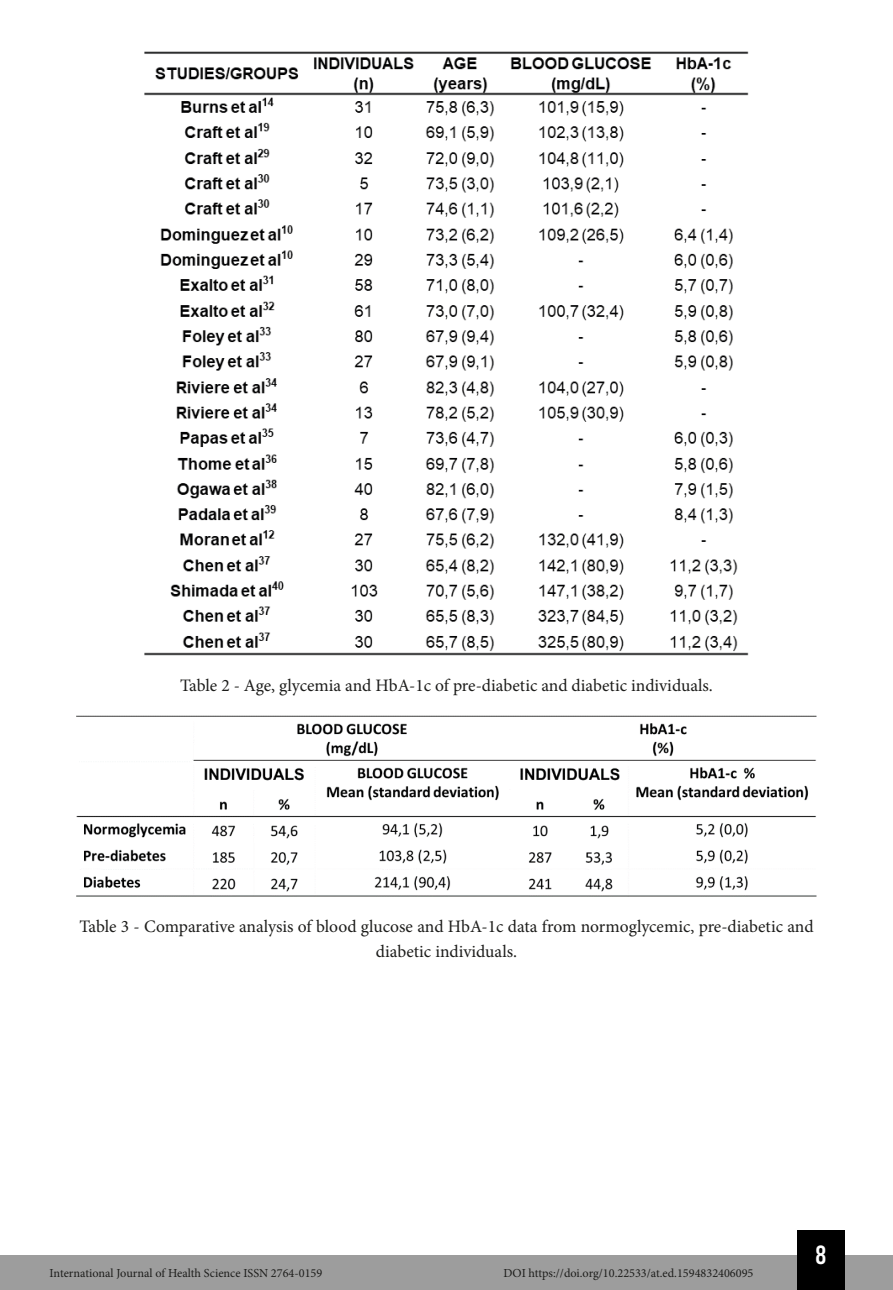
<style>
.page{position:relative;width:893px;height:1290px;background:#fff}
.page>*{position:absolute;margin:0;border:0;box-sizing:border-box;transform-origin:0 0}
.t1{font:26.25px "Bebas Kai";color:#fff}
.Info_Imagem{font:17.5px/24.5px "Minion Pro";color:#1d1d1b;text-align:center}
.t2{font:12.25px "Minion Pro";color:#1d1d1b}
</style>
<div class="page">
<div style="left:0;top:1255px;width:893px;height:35px;background:#9d9d9d"></div>
<div style="left:797px;top:1230px;width:48px;height:60px;background:#000"></div>
<img style="left:145px;top:51px;width:603px;height:605px">
<img style="left:77px;top:715px;width:739px;height:182px">
<p class="Info_Imagem" style="left:180px;top:673px;width:534px">Table 2 - Age, glycemia and HbA-1c of pre-diabetic and diabetic individuals.</p>
<p class="Info_Imagem" style="left:79px;top:914px;width:736px">Table 3 - Comparative analysis of blood glucose and HbA-1c data from normoglycemic, pre-diabetic and diabetic individuals.</p>
<p class="t2" style="left:50px;top:1265px;width:274px">International Journal of Health Science ISSN 2764-0159</p>
<p class="t2" style="left:503px;top:1265px;width:252px">DOI https://doi.org/10.22533/at.ed.1594832406095</p>
<h1 class="t1" style="left:816px;top:1241px;width:12px">8</h1>
</div>
